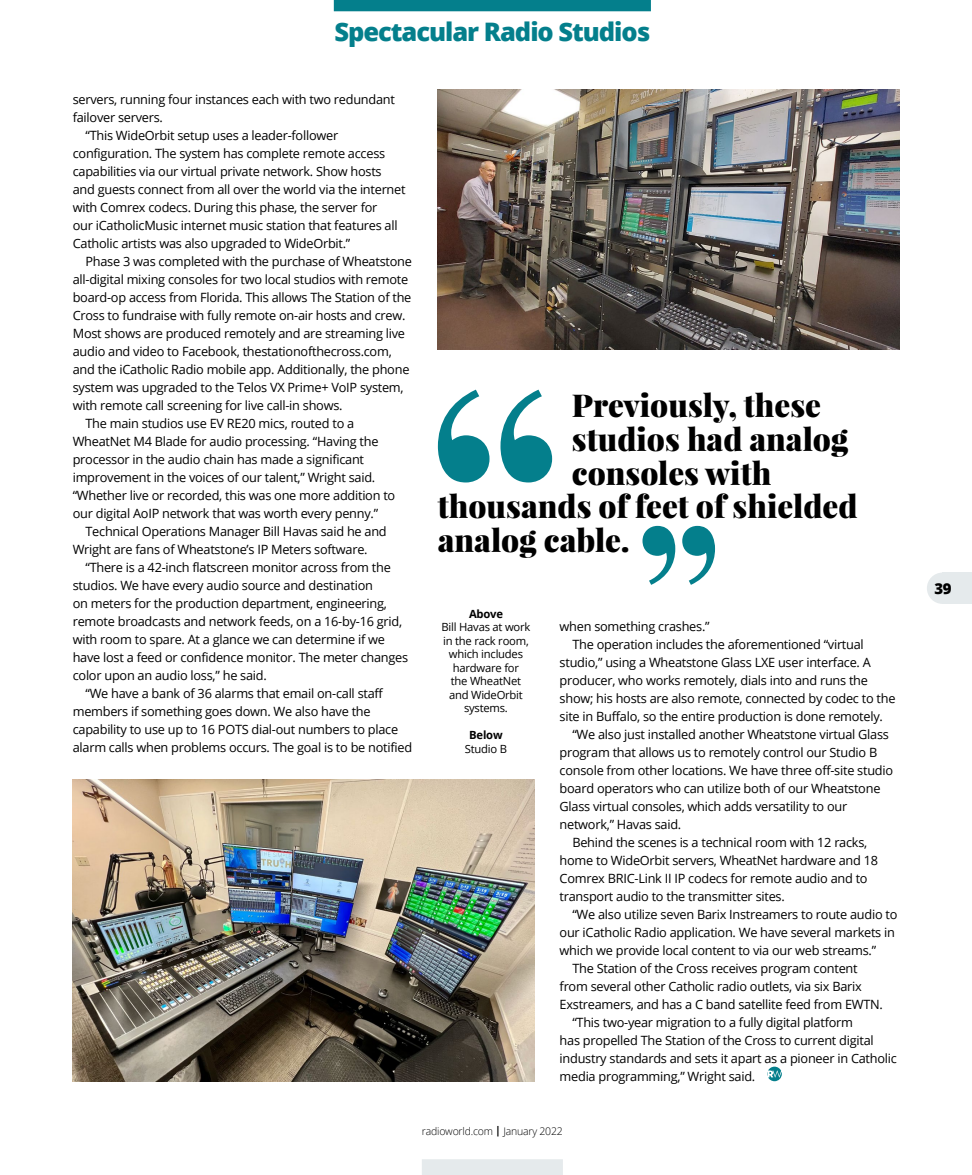
<style>
.page{position:relative;width:972px;height:1175px;background:#fff}
.page>*{position:absolute;margin:0;border:0;box-sizing:border-box;transform-origin:0 0}
.t1{font:368.4px "Playfair Display";color:#047f8c}
.t2{font:234px "Playfair Display";color:#047f8c}
.t3{font:900 31.5px "Playfair Display";color:#000}
.t4{font:800 25.5px "Open Sans";letter-spacing:-.04em;color:#047f8c}
.t5{font:800 15px "Open Sans";color:#000}
.t6{font:12.75px "Open Sans";letter-spacing:-.02em;color:#000}
.t7{font:11.25px/13.5px "Open Sans";letter-spacing:-.02em;color:#000;text-align:center}
.t8{font:700 11.25px "Open Sans";letter-spacing:-.02em;color:#000}
.t9{font:300 10.5px "Open Sans";letter-spacing:-.02em;color:#000}
.s1{font-weight:700}
</style>
<div class="page">
<img style="left:73px;top:779px;width:461px;height:302px">
<img style="left:438px;top:89px;width:461px;height:260px">
<svg style="left:767px;top:1066px;width:15px;height:15px"></svg>
<div style="left:942px;top:572px;width:30px;height:32px;background:#e5eaec"></div>
<div style="left:927px;top:572px;width:31px;height:32px;background:#e5eaec;border-radius:50%"></div>
<div style="left:422px;top:1159px;width:141px;height:15px;background:#e5eaec"></div>
<div style="left:334px;top:0;width:317px;height:11px;background:#047f8c"></div>
<h3 class="t4" style="left:334px;top:12px;width:318px">Spectacular Radio Studios</h3>
<p class="t6" style="left:73px;top:91px;width:324px">servers, running four instances each with two redundant</p>
<p class="t6" style="left:73px;top:109px;width:92px">failover servers.</p>
<p class="t6" style="left:85px;top:127px;width:254px">“This WideOrbit setup uses a leader-follower</p>
<p class="t6" style="left:73px;top:145px;width:314px">configuration. The system has complete remote access</p>
<p class="t6" style="left:73px;top:163px;width:310px">capabilities via our virtual private network. Show hosts</p>
<p class="t6" style="left:73px;top:181px;width:334px">and guests connect from all over the world via the internet</p>
<p class="t6" style="left:73px;top:199px;width:306px">with Comrex codecs. During this phase, the server for</p>
<p class="t6" style="left:73px;top:217px;width:326px">our iCatholicMusic internet music station that features all</p>
<p class="t6" style="left:73px;top:235px;width:279px">Catholic artists was also upgraded to WideOrbit.”</p>
<p class="t6" style="left:85px;top:253px;width:328px">Phase 3 was completed with the purchase of Wheatstone</p>
<p class="t6" style="left:73px;top:271px;width:337px">all-digital mixing consoles for two local studios with remote</p>
<p class="t6" style="left:73px;top:289px;width:340px">board-op access from Florida. This allows The Station of the</p>
<p class="t6" style="left:73px;top:307px;width:334px">Cross to fundraise with fully remote on-air hosts and crew.</p>
<p class="t6" style="left:73px;top:325px;width:334px">Most shows are produced remotely and are streaming live</p>
<p class="t6" style="left:73px;top:343px;width:321px">audio and video to Facebook, thestationofthecross.com,</p>
<p class="t6" style="left:73px;top:361px;width:338px">and the iCatholic Radio mobile app. Additionally, the phone</p>
<p class="t6" style="left:73px;top:379px;width:332px">system was upgraded to the Telos VX Prime+ VoIP system,</p>
<p class="t6" style="left:73px;top:397px;width:271px">with remote call screening for live call-in shows.</p>
<p class="t6" style="left:85px;top:415px;width:270px">The main studios use EV RE20 mics, routed to a</p>
<p class="t6" style="left:73px;top:433px;width:307px">WheatNet M4 Blade for audio processing. “Having the</p>
<p class="t6" style="left:73px;top:451px;width:293px">processor in the audio chain has made a significant</p>
<p class="t6" style="left:73px;top:469px;width:304px">improvement in the voices of our talent,” Wright said.</p>
<p class="t6" style="left:73px;top:487px;width:324px">“Whether live or recorded, this was one more addition to</p>
<p class="t6" style="left:73px;top:505px;width:307px">our digital AoIP network that was worth every penny.”</p>
<p class="t6" style="left:85px;top:523px;width:303px">Technical Operations Manager Bill Havas said he and</p>
<p class="t6" style="left:73px;top:541px;width:296px">Wright are fans of Wheatstone’s IP Meters software.</p>
<p class="t6" style="left:85px;top:559px;width:307px">“There is a 42-inch flatscreen monitor across from the</p>
<p class="t6" style="left:73px;top:577px;width:302px">studios. We have every audio source and destination</p>
<p class="t6" style="left:73px;top:595px;width:316px">on meters for the production department, engineering,</p>
<p class="t6" style="left:73px;top:613px;width:331px">remote broadcasts and network feeds, on a 16-by-16 grid,</p>
<p class="t6" style="left:73px;top:631px;width:314px">with room to spare. At a glance we can determine if we</p>
<p class="t6" style="left:73px;top:649px;width:337px">have lost a feed or confidence monitor. The meter changes</p>
<p class="t6" style="left:73px;top:667px;width:196px">color upon an audio loss,” he said.</p>
<p class="t6" style="left:85px;top:685px;width:299px">“We have a bank of 36 alarms that email on-call staff</p>
<p class="t6" style="left:73px;top:703px;width:299px">members if something goes down. We also have the</p>
<p class="t6" style="left:73px;top:721px;width:327px">capability to use up to 16 POTS dial-out numbers to place</p>
<p class="t6" style="left:73px;top:739px;width:341px">alarm calls when problems occurs. The goal is to be notified</p>
<h1 class="t1" style="left:418px;top:287px;width:156px">“</h1>
<h3 class="t3" style="left:572px;top:385px;width:251px">Previously, these</h3>
<h3 class="t3" style="left:572px;top:419px;width:278px">studios had analog</h3>
<h3 class="t3" style="left:572px;top:452px;width:201px">consoles with</h3>
<h3 class="t3" style="left:438px;top:486px;width:421px">thousands of feet of shielded</h3>
<h3 class="t3" style="left:438px;top:520px;width:193px">analog cable.</h3>
<h2 class="t2" style="left:630px;top:461px;width:99px">”</h2>
<p class="t6" style="left:560px;top:617px;width:152px">when something crashes.”</p>
<p class="t6" style="left:572px;top:635px;width:293px">The operation includes the aforementioned “virtual</p>
<p class="t6" style="left:560px;top:653px;width:313px">studio,” using a Wheatstone Glass LXE user interface. A</p>
<p class="t6" style="left:560px;top:671px;width:310px">producer, who works remotely, dials into and runs the</p>
<p class="t6" style="left:560px;top:689px;width:337px">show; his hosts are also remote, connected by codec to the</p>
<p class="t6" style="left:560px;top:707px;width:325px">site in Buffalo, so the entire production is done remotely.</p>
<p class="t6" style="left:572px;top:725px;width:318px">“We also just installed another Wheatstone virtual Glass</p>
<p class="t6" style="left:560px;top:743px;width:319px">program that allows us to remotely control our Studio B</p>
<p class="t6" style="left:560px;top:761px;width:335px">console from other locations. We have three off-site studio</p>
<p class="t6" style="left:560px;top:779px;width:322px">board operators who can utilize both of our Wheatstone</p>
<p class="t6" style="left:560px;top:797px;width:289px">Glass virtual consoles, which adds versatility to our</p>
<p class="t6" style="left:560px;top:815px;width:123px">network,” Havas said.</p>
<p class="t6" style="left:572px;top:833px;width:296px">Behind the scenes is a technical room with 12 racks,</p>
<p class="t6" style="left:560px;top:851px;width:320px">home to WideOrbit servers, WheatNet hardware and 18</p>
<p class="t6" style="left:560px;top:869px;width:310px">Comrex BRIC-Link II IP codecs for remote audio and to</p>
<p class="t6" style="left:560px;top:887px;width:227px">transport audio to the transmitter sites.</p>
<p class="t6" style="left:572px;top:905px;width:327px">“We also utilize seven Barix Instreamers to route audio to</p>
<p class="t6" style="left:560px;top:923px;width:337px">our iCatholic Radio application. We have several markets in</p>
<p class="t6" style="left:560px;top:941px;width:318px">which we provide local content to via our web streams.”</p>
<p class="t6" style="left:572px;top:959px;width:287px">The Station of the Cross receives program content</p>
<p class="t6" style="left:560px;top:977px;width:304px">from several other Catholic radio outlets, via six Barix</p>
<p class="t6" style="left:560px;top:995px;width:325px">Exstreamers, and has a C band satellite feed from EWTN.</p>
<p class="t6" style="left:572px;top:1013px;width:282px">“This two-year migration to a fully digital platform</p>
<p class="t6" style="left:560px;top:1031px;width:316px">has propelled The Station of the Cross to current digital</p>
<p class="t6" style="left:560px;top:1049px;width:339px">industry standards and sets it apart as a pioneer in Catholic</p>
<p class="t6" style="left:560px;top:1067px;width:197px">media programming,” Wright said.</p>
<p class="t8" style="left:469px;top:605px;width:35px">Above</p>
<p class="t7" style="left:442px;top:620px;width:90px">Bill Havas at work in the rack room, which includes hardware for<br>the WheatNet and WideOrbit systems.</p>
<p class="t8" style="left:469px;top:727px;width:35px">Below</p>
<p class="t7" style="left:465px;top:741px;width:44px">Studio B</p>
<p class="t9" style="left:422px;top:1124px;width:142px">radioworld.com <span class="s1">|</span> January 2022</p>
<p class="t5" style="left:934px;top:577px;width:19px">39</p>
</div>
